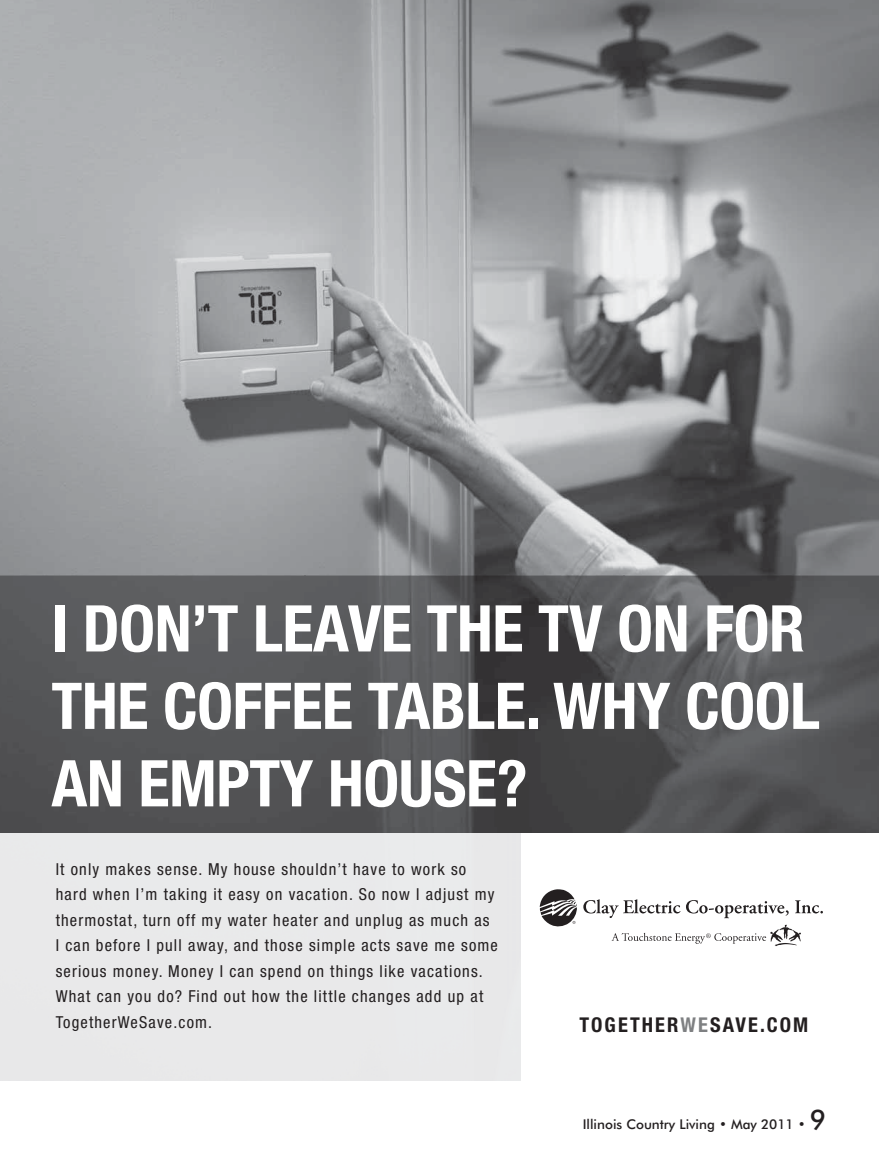
<style>
.page{position:relative;width:879px;height:1161px;background:#fff}
.page>*{position:absolute;margin:0;border:0;box-sizing:border-box;transform-origin:0 0}
.t1{font:700 condensed 64.5px/77.4px "Helvetica Neue LT Std";letter-spacing:-.005em;color:#fff}
.t2{font:700 condensed 20.4px "Helvetica Neue LT Std";letter-spacing:.1em;color:#231f20}
.t3{font:condensed 16.5px/25.5px "Helvetica Neue LT Std";letter-spacing:.07em;color:#231f20}
.t4{font:500 13.5px "Futura BT";color:#231f20}
.s1{color:#7e8082}
.s2{font-size:27px}
</style>
<div class="page">
<img style="left:0;top:0;width:879px;height:575px">
<svg style="left:0;top:575px;width:879px;height:258px;background:#535355"></svg>
<svg style="left:540px;top:889px;width:37px;height:38px"></svg>
<svg style="left:583px;top:899px;width:240px;height:19px"></svg>
<svg style="left:612px;top:924px;width:189px;height:22px"></svg>
<h1 class="t1" style="left:51px;top:590px;width:770px">I DON’T LEAVE THE TV ON FOR<br>THE COFFEE TABLE. WHY COOL<br>AN EMPTY HOUSE?</h1>
<p class="t3" style="left:56px;top:858px;width:444px">It only makes sense. My house shouldn’t have to work so hard when I’m taking it easy on vacation. So now I adjust my thermostat, turn off my water heater and unplug as much as<br>I can before I pull away, and those simple acts save me some serious money. Money I can spend on things like vacations.<br>What can you do? Find out how the little changes add up at TogetherWeSave.com.</p>
<p class="t2" style="left:579px;top:1013px;width:230px">TOGETHER<span class="s1">WE</span>SAVE.COM</p>
<p class="t4" style="left:583px;top:1116px;width:245px">Illinois Country Living • May 2011 • <span class="s2">9</span></p>
</div>
